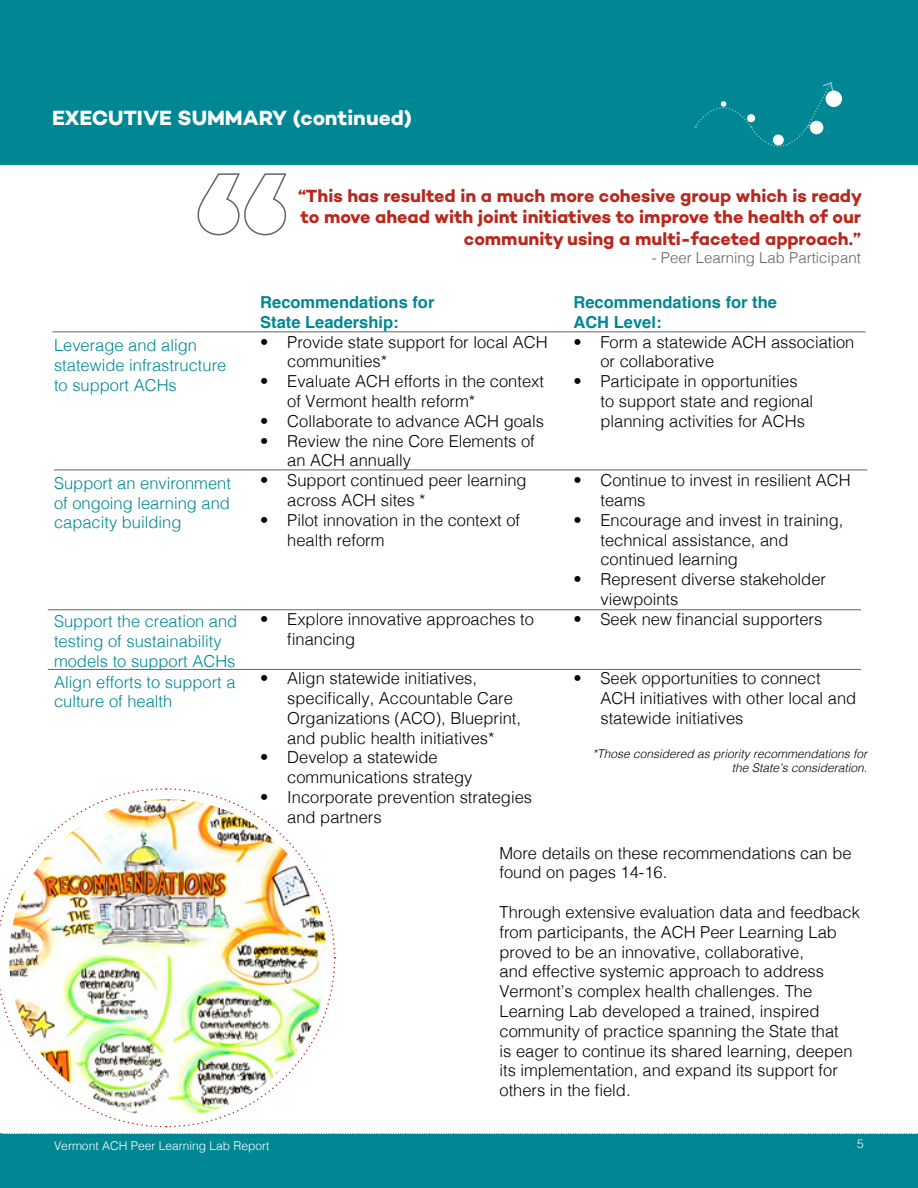
<style>
.page{position:relative;width:918px;height:1188px;background:#fff}
.page>*{position:absolute;margin:0;border:0;box-sizing:border-box;transform-origin:0 0}
.t1{font:21px "Campton Bold DEMO";color:#fff}
.t2{font:18px/21.6px "Campton Bold DEMO";color:#b7291e;text-align:right}
.t3{font:300 16.5px/19.8px "Helvetica";color:#000}
.t4{font:300 16.5px/19.8px "Helvetica";color:#008794}
.t5{font:700 16.5px/19.8px "Helvetica";color:#008794}
.t6{font:300 15px "Helvetica";color:#636466}
.t7{font:italic 300 12px/14.4px "Helvetica";color:#000;text-align:right}
.t8{font:300 12px "Helvetica";color:#fff}
</style>
<div class="page">
<div style="left:0;top:1134px;width:918px;height:54px;background:#008794"></div>
<div style="left:0;top:0;width:918px;height:164px;background:#008794"></div>
<svg style="left:0;top:788px;width:918px;height:346px"></svg>
<div style="left:826px;top:91px;width:16px;height:16px;background:#fff;border-radius:50%"></div>
<svg style="left:695px;top:82px;width:140px;height:65px"></svg>
<svg style="left:197px;top:173px;width:90px;height:63px"></svg>
<img style="left:9px;top:799px;width:318px;height:318px;border-radius:159px">
<hr style="left:54px;top:470px;width:813px;height:1px;background:#636466">
<hr style="left:52px;top:331px;width:814px;height:1px;background:#636466">
<hr style="left:48px;top:609px;width:813px;height:1px;background:#636466">
<hr style="left:48px;top:669px;width:813px;height:1px;background:#636466">
<p class="t1" style="left:52px;top:106px;width:361px">EXECUTIVE SUMMARY (continued)</p>
<p class="t2" style="left:298px;top:185px;width:566px">“This has resulted in a much more cohesive group which is ready to move ahead with joint initiatives to improve the health of our community using a multi-faceted approach.”</p>
<p class="t6" style="left:652px;top:245px;width:211px">- Peer Learning Lab Participant</p>
<p class="t4" style="left:54px;top:334px;width:174px">Leverage and align statewide infrastructure to support ACHs</p>
<p class="t4" style="left:54px;top:472px;width:178px;text-align:justify">Support an environment of ongoing learning and capacity building</p>
<p class="t5" style="left:260px;top:292px;width:176px">Recommendations for<br>State Leadership:</p>
<p class="t3" style="left:287px;top:331px;width:262px;text-indent:-27px">• Provide state support for local ACH communities*</p>
<p class="t3" style="left:287px;top:370px;width:258px;text-indent:-27px">• Evaluate ACH efforts in the context of Vermont health reform*</p>
<p class="t3" style="left:260px;top:410px;width:285px">• Collaborate to advance ACH goals</p>
<p class="t3" style="left:287px;top:430px;width:249px;text-indent:-27px">• Review the nine Core Elements of an ACH annually</p>
<p class="t3" style="left:287px;top:469px;width:241px;text-indent:-27px">• Support continued peer learning across ACH sites *</p>
<p class="t3" style="left:287px;top:509px;width:234px;text-indent:-27px">• Pilot innovation in the context of health reform</p>
<p class="t4" style="left:54px;top:610px;width:185px">Support the creation and testing of sustainability models to support ACHs</p>
<p class="t4" style="left:54px;top:671px;width:183px">Align efforts to support a culture of health</p>
<p class="t3" style="left:287px;top:608px;width:248px;text-indent:-27px">• Explore innovative approaches to financing</p>
<p class="t3" style="left:287px;top:667px;width:235px;text-indent:-27px">• Align statewide initiatives, specifically, Accountable Care<br>Organizations (ACO), Blueprint, and public health initiatives*</p>
<p class="t3" style="left:287px;top:746px;width:187px;text-indent:-27px">• Develop a statewide communications strategy</p>
<p class="t3" style="left:287px;top:786px;width:246px;text-indent:-27px">• Incorporate prevention strategies and partners</p>
<p class="t5" style="left:573px;top:292px;width:205px">Recommendations for the<br>ACH Level:</p>
<p class="t3" style="left:600px;top:331px;width:256px;text-indent:-27px">• Form a statewide ACH association or collaborative</p>
<p class="t3" style="left:600px;top:370px;width:214px;text-indent:-27px">• Participate in opportunities to support state and regional planning activities for ACHs</p>
<p class="t3" style="left:600px;top:469px;width:252px;text-indent:-27px">• Continue to invest in resilient ACH teams</p>
<p class="t3" style="left:600px;top:509px;width:245px;text-indent:-27px">• Encourage and invest in training, technical assistance, and continued learning</p>
<p class="t3" style="left:600px;top:568px;width:227px;text-indent:-27px">• Represent diverse stakeholder viewpoints</p>
<p class="t3" style="left:573px;top:608px;width:250px">• Seek new financial supporters</p>
<p class="t3" style="left:600px;top:667px;width:257px;text-indent:-27px">• Seek opportunities to connect<br>ACH initiatives with other local and statewide initiatives</p>
<p class="t7" style="left:592px;top:746px;width:276px">*Those considered as priority recommendations for the State’s consideration.</p>
<p class="t3" style="left:500px;top:842px;width:354px">More details on these recommendations can be found on pages 14-16.</p>
<p class="t3" style="left:500px;top:901px;width:362px">Through extensive evaluation data and feedback from participants, the ACH Peer Learning Lab proved to be an innovative, collaborative,<br>and effective systemic approach to address Vermont’s complex health challenges. The Learning Lab developed a trained, inspired community of practice spanning the State that<br>is eager to continue its shared learning, deepen its implementation, and expand its support for others in the field.</p>
<p class="t8" style="left:54px;top:1136px;width:217px">Vermont ACH Peer Learning Lab Report</p>
<p class="t8" style="left:857px;top:1134px;width:8px">5</p>
</div>
